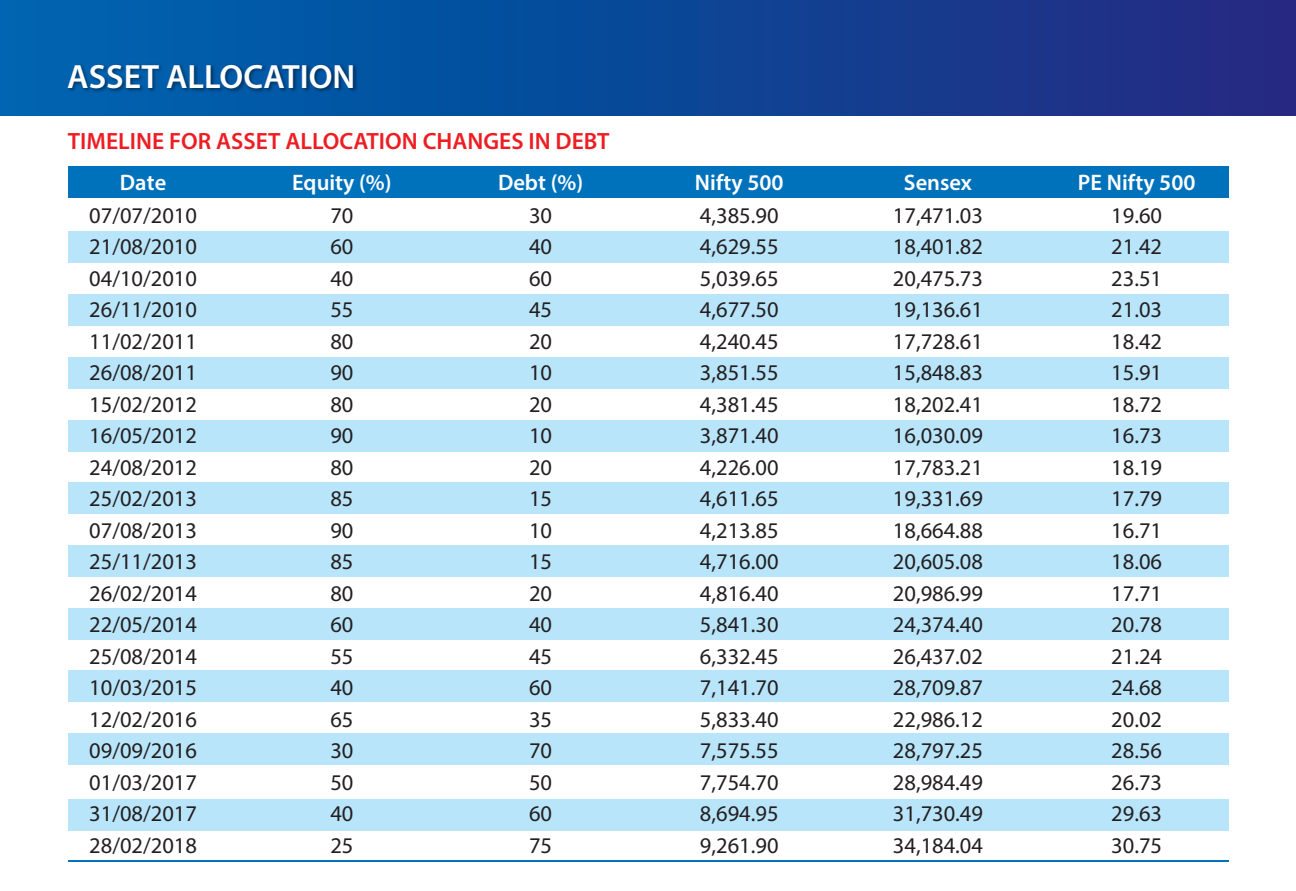
<style>
.page{position:relative;width:1296px;height:891px;background:#fff}
.page>*{position:absolute;margin:0;border:0;box-sizing:border-box;transform-origin:0 0}
.t1{font:600 33.75px "Myriad Pro";color:#fff}
.t2{font:600 23.62px "Myriad Pro";color:#ee1d23}
.t3{font:22.5px/31.5px "Myriad Pro";color:#231f20;text-align:justify}
.t4{font:600 22.5px "Myriad Pro";color:#fff}
</style>
<div class="page">
<div style="left:0;top:0;width:1296px;height:115px;background:linear-gradient(to right,#0066b1,#232980)"></div>
<img style="left:64px;top:57px;width:298px;height:46px">
<div style="left:68px;top:357px;width:1160px;height:31px;background:#b9e5fa"></div>
<div style="left:68px;top:232px;width:1160px;height:31px;background:#b9e5fa"></div>
<div style="left:68px;top:294px;width:1160px;height:32px;background:#b9e5fa"></div>
<div style="left:68px;top:545px;width:1160px;height:32px;background:#b9e5fa"></div>
<div style="left:68px;top:420px;width:1160px;height:31px;background:#b9e5fa"></div>
<div style="left:68px;top:608px;width:1160px;height:31px;background:#b9e5fa"></div>
<div style="left:68px;top:671px;width:1160px;height:31px;background:#b9e5fa"></div>
<div style="left:68px;top:734px;width:1160px;height:31px;background:#b9e5fa"></div>
<div style="left:68px;top:483px;width:1160px;height:31px;background:#b9e5fa"></div>
<div style="left:68px;top:166px;width:1160px;height:32px;background:#0072bc"></div>
<div style="left:68px;top:800px;width:1160px;height:31px;background:#b9e5fa"></div>
<hr style="left:68px;top:860px;width:1160px;height:2px;background:#0072bc">
<h1 class="t1" style="left:67px;top:55px;width:290px">ASSET ALLOCATION</h1>
<p class="t2" style="left:68px;top:126px;width:543px">TIMELINE FOR ASSET ALLOCATION CHANGES IN DEBT</p>
<p class="t4" style="left:292px;top:168px;width:101px">Equity (%)</p>
<p class="t3" style="left:330px;top:199px;width:25px">70<br>60<br>40<br>55<br>80<br>90<br>80<br>90<br>80<br>85<br>90<br>85<br>80<br>60<br>55<br>40<br>65<br>30<br>50<br>40<br>25</p>
<p class="t4" style="left:498px;top:168px;width:87px">Debt (%)</p>
<p class="t3" style="left:529px;top:199px;width:25px">30<br>40<br>60<br>45<br>20<br>10<br>20<br>10<br>20<br>15<br>10<br>15<br>20<br>40<br>45<br>60<br>35<br>70<br>50<br>60<br>75</p>
<p class="t4" style="left:120px;top:168px;width:48px">Date</p>
<p class="t3" style="left:89px;top:199px;width:109px">07/07/2010<br>21/08/2010<br>04/10/2010<br>26/11/2010<br>11/02/2011<br>26/08/2011<br>15/02/2012<br>16/05/2012<br>24/08/2012<br>25/02/2013<br>07/08/2013<br>25/11/2013<br>26/02/2014<br>22/05/2014<br>25/08/2014<br>10/03/2015<br>12/02/2016<br>09/09/2016<br>01/03/2017<br>31/08/2017<br>28/02/2018</p>
<p class="t4" style="left:695px;top:168px;width:90px">Nifty 500</p>
<p class="t3" style="left:700px;top:199px;width:80px">4,385.90<br>4,629.55<br>5,039.65<br>4,677.50<br>4,240.45<br>3,851.55<br>4,381.45<br>3,871.40<br>4,226.00<br>4,611.65<br>4,213.85<br>4,716.00<br>4,816.40<br>5,841.30<br>6,332.45<br>7,141.70<br>5,833.40<br>7,575.55<br>7,754.70<br>8,694.95<br>9,261.90</p>
<p class="t4" style="left:904px;top:168px;width:70px">Sensex</p>
<p class="t3" style="left:893px;top:199px;width:92px">17,471.03<br>18,401.82<br>20,475.73<br>19,136.61<br>17,728.61<br>15,848.83<br>18,202.41<br>16,030.09<br>17,783.21<br>19,331.69<br>18,664.88<br>20,605.08<br>20,986.99<br>24,374.40<br>26,437.02<br>28,709.87<br>22,986.12<br>28,797.25<br>28,984.49<br>31,730.49<br>34,184.04</p>
<p class="t4" style="left:1078px;top:168px;width:119px">PE Nifty 500</p>
<p class="t3" style="left:1111px;top:199px;width:52px">19.60<br>21.42<br>23.51<br>21.03<br>18.42<br>15.91<br>18.72<br>16.73<br>18.19<br>17.79<br>16.71<br>18.06<br>17.71<br>20.78<br>21.24<br>24.68<br>20.02<br>28.56<br>26.73<br>29.63<br>30.75</p>
</div>
